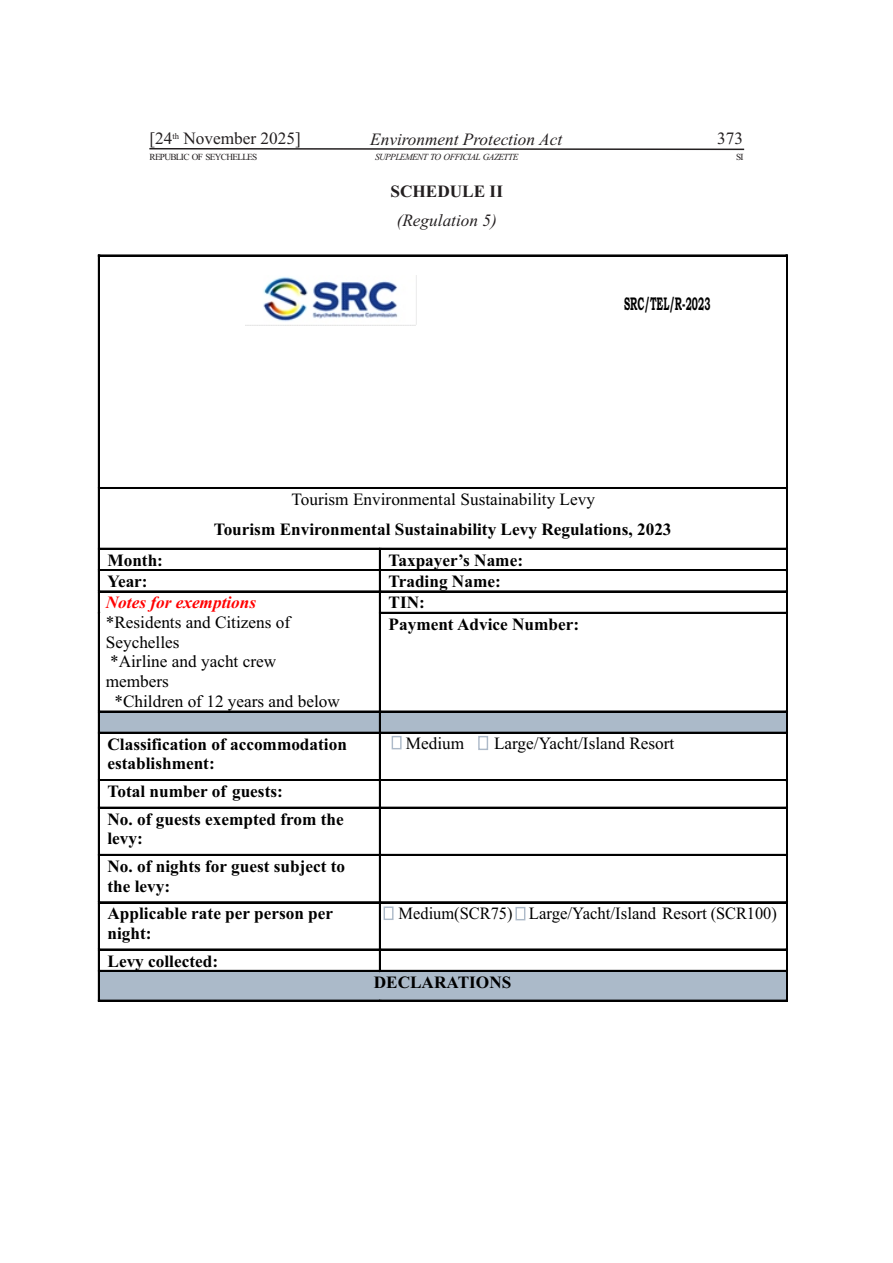
<style>
.page{position:relative;width:893px;height:1263px;background:#fff}
.page>*{position:absolute;margin:0;border:0;box-sizing:border-box;transform-origin:0 0}
.t1{font:700 18.3px "Bookman Old Style";color:#000;scale:.51 1}
.t2{font:700 17.25px/27.6px "Times New Roman";color:#000}
.t3{font:17.25px "Times New Roman";color:#000}
.t4{font:17.25px "Times New Roman";color:#000;scale:.95 1}
.t5{font:italic 17.25px "Times New Roman";color:#231f20}
.t6{font:17.25px "Times New Roman";color:#231f20}
.t7{font:italic 700 17.25px "Times New Roman";color:#f00}
.t8{font:700 17.25px "Times New Roman";color:#231f20}
.t9{font:italic 9.3px "Times New Roman";letter-spacing:-.065em;color:#231f20}
.t10{font:9.3px "Times New Roman";letter-spacing:-.075em;color:#231f20}
.t11{font:8.7px "Times New Roman";color:#231f20}
</style>
<div class="page">
<hr style="left:100px;top:255px;width:686px;height:1px;background:#000">
<hr style="left:98px;top:256px;width:2px;height:231px;background:#000">
<hr style="left:786px;top:256px;width:2px;height:231px;background:#000">
<hr style="left:100px;top:487px;width:686px;height:2px;background:#000">
<hr style="left:98px;top:489px;width:2px;height:59px;background:#000">
<hr style="left:786px;top:489px;width:2px;height:59px;background:#000">
<hr style="left:100px;top:548px;width:279px;height:2px;background:#000">
<hr style="left:381px;top:548px;width:405px;height:2px;background:#000">
<hr style="left:100px;top:569px;width:279px;height:2px;background:#000">
<hr style="left:381px;top:569px;width:405px;height:2px;background:#000">
<svg style="left:786px;top:548px;width:2px;height:23px"></svg>
<hr style="left:786px;top:571px;width:2px;height:20px;background:#000">
<hr style="left:100px;top:591px;width:279px;height:1px;background:#000">
<hr style="left:381px;top:591px;width:405px;height:1px;background:#000">
<hr style="left:786px;top:592px;width:2px;height:20px;background:#000">
<svg style="left:98px;top:548px;width:2px;height:66px"></svg>
<hr style="left:381px;top:612px;width:405px;height:2px;background:#000">
<svg style="left:379px;top:548px;width:2px;height:66px"></svg>
<hr style="left:98px;top:614px;width:2px;height:97px;background:#000">
<hr style="left:379px;top:614px;width:2px;height:97px;background:#000">
<hr style="left:786px;top:614px;width:2px;height:97px;background:#000">
<div style="left:100px;top:712px;width:8px;height:20px;background:#abbac9"></div>
<div style="left:372px;top:712px;width:7px;height:20px;background:#abbac9"></div>
<div style="left:108px;top:712px;width:264px;height:20px;background:#abbac9"></div>
<div style="left:380px;top:712px;width:9px;height:20px;background:#abbac9"></div>
<div style="left:778px;top:712px;width:8px;height:20px;background:#abbac9"></div>
<div style="left:389px;top:712px;width:389px;height:20px;background:#abbac9"></div>
<hr style="left:100px;top:711px;width:279px;height:1px;background:#000">
<hr style="left:381px;top:711px;width:405px;height:1px;background:#000">
<hr style="left:786px;top:712px;width:2px;height:20px;background:#000">
<hr style="left:100px;top:732px;width:279px;height:2px;background:#000">
<svg style="left:98px;top:711px;width:2px;height:23px"></svg>
<hr style="left:381px;top:732px;width:405px;height:2px;background:#000">
<svg style="left:379px;top:711px;width:2px;height:23px"></svg>
<hr style="left:98px;top:734px;width:2px;height:45px;background:#000">
<hr style="left:379px;top:734px;width:2px;height:45px;background:#000">
<hr style="left:786px;top:734px;width:2px;height:45px;background:#000">
<hr style="left:100px;top:779px;width:279px;height:2px;background:#000">
<hr style="left:381px;top:779px;width:405px;height:2px;background:#000">
<hr style="left:786px;top:781px;width:2px;height:26px;background:#000">
<hr style="left:100px;top:807px;width:279px;height:2px;background:#000">
<svg style="left:98px;top:779px;width:2px;height:30px"></svg>
<hr style="left:381px;top:807px;width:405px;height:2px;background:#000">
<svg style="left:379px;top:779px;width:2px;height:30px"></svg>
<hr style="left:98px;top:809px;width:2px;height:45px;background:#000">
<hr style="left:379px;top:809px;width:2px;height:45px;background:#000">
<hr style="left:786px;top:809px;width:2px;height:45px;background:#000">
<hr style="left:100px;top:854px;width:279px;height:2px;background:#000">
<hr style="left:381px;top:854px;width:405px;height:2px;background:#000">
<hr style="left:98px;top:856px;width:2px;height:46px;background:#000">
<hr style="left:379px;top:856px;width:2px;height:46px;background:#000">
<hr style="left:786px;top:856px;width:2px;height:46px;background:#000">
<hr style="left:100px;top:902px;width:279px;height:1px;background:#000">
<hr style="left:100px;top:901px;width:279px;height:1px;background:#000">
<hr style="left:381px;top:902px;width:405px;height:1px;background:#000">
<hr style="left:381px;top:901px;width:405px;height:1px;background:#000">
<hr style="left:98px;top:903px;width:2px;height:46px;background:#000">
<hr style="left:379px;top:903px;width:2px;height:46px;background:#000">
<hr style="left:786px;top:903px;width:2px;height:46px;background:#000">
<hr style="left:100px;top:949px;width:279px;height:1px;background:#000">
<hr style="left:381px;top:949px;width:405px;height:1px;background:#000">
<hr style="left:786px;top:950px;width:2px;height:20px;background:#000">
<div style="left:100px;top:972px;width:8px;height:29px;background:#abbac9"></div>
<div style="left:778px;top:972px;width:8px;height:29px;background:#abbac9"></div>
<div style="left:108px;top:972px;width:670px;height:29px;background:#abbac9"></div>
<hr style="left:100px;top:970px;width:279px;height:2px;background:#000">
<hr style="left:100px;top:1000px;width:279px;height:1px;background:#000">
<hr style="left:381px;top:970px;width:405px;height:2px;background:#000">
<svg style="left:379px;top:949px;width:2px;height:23px"></svg>
<hr style="left:381px;top:1000px;width:405px;height:1px;background:#000">
<hr style="left:786px;top:972px;width:2px;height:29px;background:#000">
<svg style="left:98px;top:949px;width:2px;height:52px"></svg>
<img style="left:246px;top:275px;width:171px;height:51px">
<div style="left:478px;top:736px;width:10px;height:14px;border:1px solid #adbac9"></div>
<div style="left:392px;top:736px;width:10px;height:13px;border:1px solid #adbac9"></div>
<div style="left:515px;top:907px;width:10px;height:13px;border:1px solid #adbac9"></div>
<div style="left:384px;top:906px;width:9px;height:14px;border:1px solid #adbac9"></div>
<svg style="left:149px;top:148px;width:596px;height:3px"></svg>
<p class="t6" style="left:149px;top:132px;width:153px">[24 November 2025]</p>
<p class="t6" style="left:717px;top:132px;width:27px">373</p>
<p class="t10" style="left:149px;top:153px;width:109px">REPUBLIC OF SEYCHELLES</p>
<p class="t9" style="left:375px;top:153px;width:145px">SUPPLEMENT TO OFFICIAL GAZETTE</p>
<p class="t10" style="left:736px;top:153px;width:9px">SI</p>
<p class="t11" style="left:172px;top:132px;width:8px">th</p>
<p class="t5" style="left:370px;top:133px;width:193px">Environment Protection Act</p>
<p class="t8" style="left:390px;top:185px;width:114px">SCHEDULE II</p>
<p class="t5" style="left:397px;top:214px;width:102px">(Regulation 5)</p>
<p class="t1" style="left:624px;top:297px;width:171px">SRC/TEL/R-2023</p>
<p class="t2" style="left:108px;top:551px;width:57px;line-height:21.1px">Month:<br>Year:</p>
<p class="t3" style="left:291px;top:493px;width:305px">Tourism Environmental Sustainability Levy</p>
<p class="t2" style="left:214px;top:517px;width:459px">Tourism Environmental Sustainability Levy Regulations, 2023</p>
<p class="t2" style="left:389px;top:548px;width:136px">Taxpayer’s Name:</p>
<p class="t2" style="left:389px;top:569px;width:114px">Trading Name:</p>
<p class="t7" style="left:106px;top:597px;width:152px">Notes for exemptions</p>
<p class="t3" style="left:106px;top:616px;width:186px">*Residents and Citizens of</p>
<p class="t3" style="left:106px;top:635px;width:75px">Seychelles</p>
<p class="t3" style="left:110px;top:655px;width:168px">*Airline and yacht crew</p>
<p class="t3" style="left:106px;top:675px;width:65px">members</p>
<p class="t3" style="left:114px;top:695px;width:227px">*Children of 12 years and below</p>
<p class="t2" style="left:389px;top:594px;width:192px;line-height:21.3px">TIN:<br>Payment Advice Number:</p>
<p class="t2" style="left:108px;top:736px;width:241px;line-height:19.6px">Classification of accommodation establishment:</p>
<p class="t3" style="left:406px;top:737px;width:60px">Medium</p>
<p class="t3" style="left:494px;top:737px;width:182px">Large/Yacht/Island Resort</p>
<p class="t2" style="left:108px;top:779px;width:238px">Total number of guests:<br>No. of guests exempted from the</p>
<p class="t2" style="left:108px;top:827px;width:239px">levy:<br>No. of nights for guest subject to</p>
<p class="t2" style="left:108px;top:874px;width:227px">the levy:<br>Applicable rate per person per</p>
<p class="t2" style="left:108px;top:921px;width:46px">night:</p>
<p class="t4" style="left:399px;top:907px;width:399px">Medium(SCR75) Large/Yacht/Island Resort (SCR100)</p>
<p class="t2" style="left:108px;top:949px;width:112px">Levy collected:</p>
<p class="t2" style="left:374px;top:970px;width:139px">DECLARATIONS</p>
</div>
